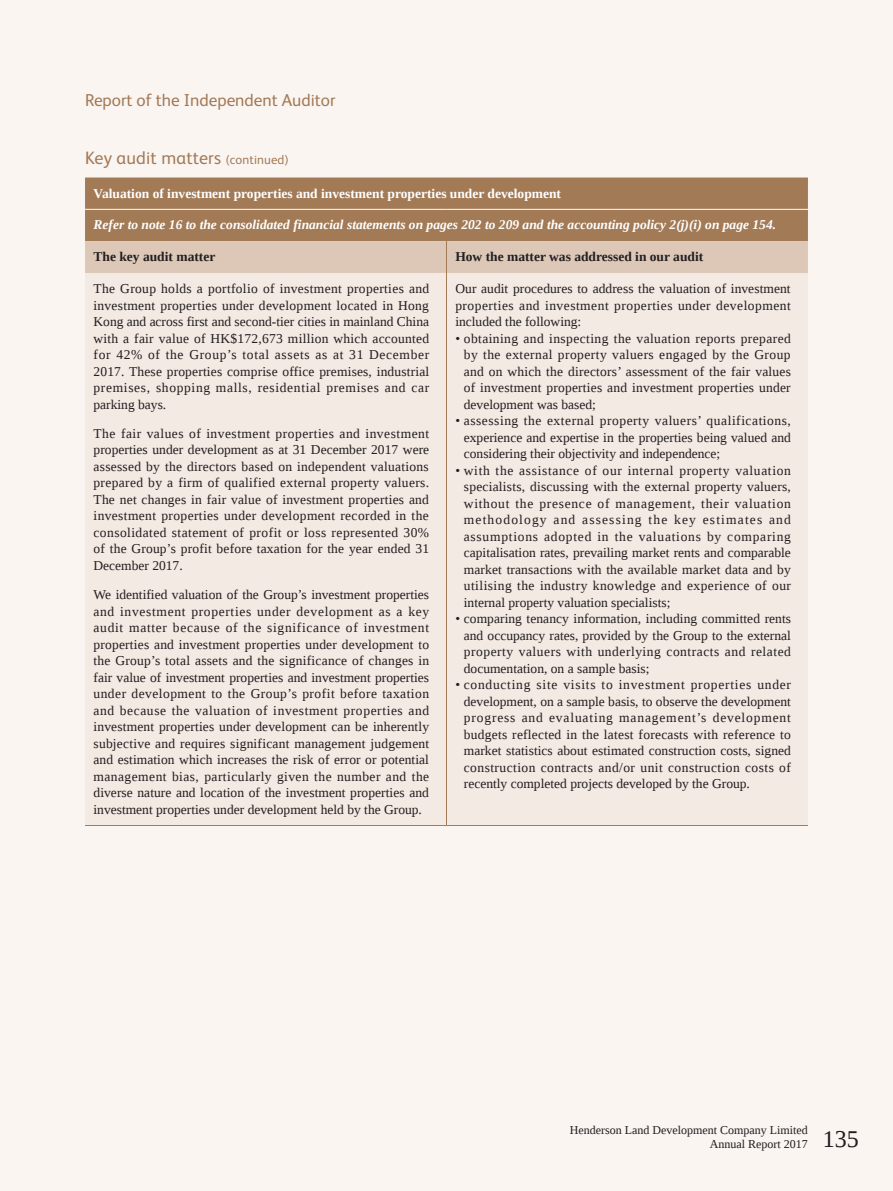
<style>
.page{position:relative;width:893px;height:1191px;background:#fbf5f2}
.page>*{position:absolute;margin:0;border:0;box-sizing:border-box;transform-origin:0 0}
.t1{font:18px "FS Albert";letter-spacing:.01em;color:#a27a56}
.t2{font:17.25px "FS Albert";color:#a27a56}
.t3{font:13.5px/16.5px "Liberation Serif";color:#231f20;text-align:justify}
.t4{font:italic 700 13.5px "Liberation Serif";color:#fff}
.t5{font:700 13.5px "Liberation Serif";color:#fff}
.t6{font:700 13.5px "Liberation Serif";color:#231f20}
.t7{font:12px/14.2px "Liberation Serif";color:#231f20}
.s1{font-size:12.75px}
.s2{font-size:24px}
</style>
<div class="page">
<div style="left:85px;top:177px;width:723px;height:64px;background:#a27a56"></div>
<div style="left:85px;top:241px;width:723px;height:32px;background:#ddc8b8"></div>
<div style="left:85px;top:273px;width:723px;height:552px;background:#f4eae4"></div>
<hr style="left:85px;top:209px;width:361px;height:1px;background:#fff">
<hr style="left:446px;top:209px;width:362px;height:1px;background:#fff">
<hr style="left:446px;top:273px;width:1px;height:552px;background:#a27a56">
<hr style="left:446px;top:241px;width:1px;height:32px;background:#a27a56">
<hr style="left:85px;top:825px;width:361px;height:1px;background:#a27a56">
<hr style="left:446px;top:825px;width:362px;height:1px;background:#a27a56">
<p class="t2" style="left:85px;top:89px;width:252px">Report of the Independent Auditor</p>
<h1 class="t1" style="left:85px;top:146px;width:205px">Key audit matters <span class="s1">(continued)</span></h1>
<p class="t5" style="left:94px;top:184px;width:469px">Valuation of investment properties and investment properties under development</p>
<p class="t4" style="left:94px;top:216px;width:684px">Refer to note 16 to the consolidated financial statements on pages 202 to 209 and the accounting policy 2(j)(i) on page 154.</p>
<p class="t6" style="left:94px;top:248px;width:123px">The key audit matter</p>
<p class="t6" style="left:455px;top:248px;width:249px">How the matter was addressed in our audit</p>
<p class="t3" style="left:94px;top:280px;width:337px">The Group holds a portfolio of investment properties and investment properties under development located in Hong Kong and across first and second-tier cities in mainland China with a fair value of HK$172,673 million which accounted for 42% of the Group’s total assets as at 31 December 2017. These properties comprise office premises, industrial premises, shopping malls, residential premises and car parking bays.</p>
<p class="t3" style="left:94px;top:425px;width:337px">The fair values of investment properties and investment properties under development as at 31 December 2017 were assessed by the directors based on independent valuations prepared by a firm of qualified external property valuers.<br>The net changes in fair value of investment properties and investment properties under development recorded in the consolidated statement of profit or loss represented 30% of the Group’s profit before taxation for the year ended 31<br>December 2017.</p>
<p class="t3" style="left:94px;top:586px;width:337px">We identified valuation of the Group’s investment properties and investment properties under development as a key audit matter because of the significance of investment properties and investment properties under development to the Group’s total assets and the significance of changes in fair value of investment properties and investment properties under development to the Group’s profit before taxation and because the valuation of investment properties and investment properties under development can be inherently subjective and requires significant management judgement and estimation which increases the risk of error or potential management bias, particularly given the number and the diverse nature and location of the investment properties and investment properties under development held by the Group.</p>
<p class="t3" style="left:455px;top:280px;width:337px">Our audit procedures to address the valuation of investment properties and investment properties under development included the following:</p>
<p class="t3" style="left:464px;top:330px;width:329px;text-indent:-9px">• obtaining and inspecting the valuation reports prepared by the external property valuers engaged by the Group and on which the directors’ assessment of the fair values of investment properties and investment properties under development was based;</p>
<p class="t3" style="left:464px;top:412px;width:329px;text-indent:-9px">• assessing the external property valuers’ qualifications, experience and expertise in the properties being valued and considering their objectivity and independence;</p>
<p class="t3" style="left:464px;top:462px;width:329px;text-indent:-9px">• with the assistance of our internal property valuation specialists, discussing with the external property valuers, without the presence of management, their valuation methodology and assessing the key estimates and assumptions adopted in the valuations by comparing capitalisation rates, prevailing market rents and comparable market transactions with the available market data and by utilising the industry knowledge and experience of our internal property valuation specialists;</p>
<p class="t3" style="left:464px;top:610px;width:329px;text-indent:-9px">• comparing tenancy information, including committed rents and occupancy rates, provided by the Group to the external property valuers with underlying contracts and related documentation, on a sample basis;</p>
<p class="t3" style="left:464px;top:676px;width:329px;text-indent:-9px">• conducting site visits to investment properties under development, on a sample basis, to observe the development progress and evaluating management’s development budgets reflected in the latest forecasts with reference to market statistics about estimated construction costs, signed construction contracts and/or unit construction costs of recently completed projects developed by the Group.</p>
<p class="t7" style="left:710px;top:1123px;width:151px;text-indent:-140px">Henderson Land Development Company Limited<br>Annual Report 2017 <span class="s2">135</span></p>
</div>
